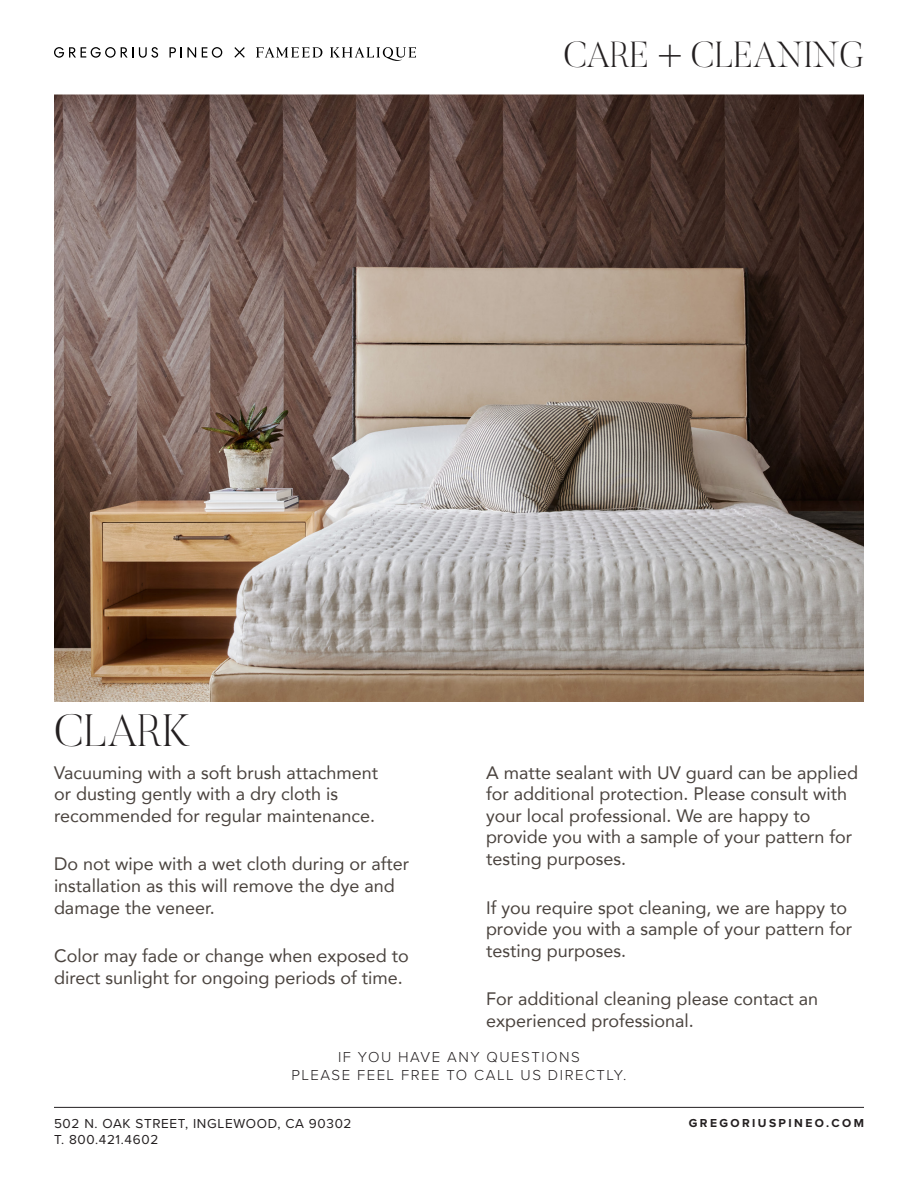
<style>
.page{position:relative;width:918px;height:1188px;background:#fff}
.page>*{position:absolute;margin:0;border:0;box-sizing:border-box;transform-origin:0 0}
.t1{font:200 45px "Butler";color:#231f20}
.t2{font:200 36px "Butler";color:#231f20}
.Paragraph_Style_1{font:18px/21.6px "Avenir";color:#4a433e}
.Paragraph_Style_1-2{font:300 15px/18px "Proxima Nova";letter-spacing:.1em;color:#231f20;text-align:center}
.t3{font:13.5px "Proxima Nova";letter-spacing:.05em;color:#231f20}
.t4{font:700 12px "Proxima Nova";letter-spacing:.2em;color:#231f20}
</style>
<div class="page">
<img style="left:54px;top:94px;width:810px;height:608px">
<hr style="left:54px;top:1107px;width:810px;height:1px;background:#231f20">
<svg style="left:234px;top:47px;width:11px;height:11px"></svg>
<svg style="left:54px;top:47px;width:79px;height:11px"></svg>
<svg style="left:139px;top:47px;width:19px;height:11px"></svg>
<svg style="left:169px;top:47px;width:27px;height:11px"></svg>
<svg style="left:202px;top:47px;width:20px;height:11px"></svg>
<svg style="left:256px;top:47px;width:160px;height:14px"></svg>
<p class="t2" style="left:564px;top:32px;width:302px">CARE + CLEANING</p>
<p class="t1" style="left:54px;top:702px;width:138px">CLARK</p>
<p class="Paragraph_Style_1" style="left:54px;top:761px;width:326px">Vacuuming with a soft brush attachment or dusting gently with a dry cloth is recommended for regular maintenance.</p>
<p class="Paragraph_Style_1" style="left:54px;top:853px;width:357px">Do not wipe with a wet cloth during or after installation as this will remove the dye and damage the veneer.</p>
<p class="Paragraph_Style_1" style="left:54px;top:945px;width:356px">Color may fade or change when exposed to direct sunlight for ongoing periods of time.</p>
<p class="Paragraph_Style_1" style="left:486px;top:761px;width:374px">A matte sealant with UV guard can be applied for additional protection. Please consult with your local professional. We are happy to provide you with a sample of your pattern for testing purposes.</p>
<p class="Paragraph_Style_1" style="left:486px;top:896px;width:368px">If you require spot cleaning, we are happy to provide you with a sample of your pattern for testing purposes.</p>
<p class="Paragraph_Style_1" style="left:486px;top:988px;width:334px">For additional cleaning please contact an experienced professional.</p>
<p class="Paragraph_Style_1-2" style="left:291px;top:1047px;width:337px">IF YOU HAVE ANY QUESTIONS<br>PLEASE FEEL FREE TO CALL US DIRECTLY.</p>
<p class="t3" style="left:54px;top:1114px;width:299px">502 N. OAK STREET, INGLEWOOD, CA 90302</p>
<p class="t3" style="left:54px;top:1130px;width:106px">T. 800.421.4602</p>
<p class="t4" style="left:689px;top:1114px;width:177px">GREGORIUSPINEO.COM</p>
</div>
